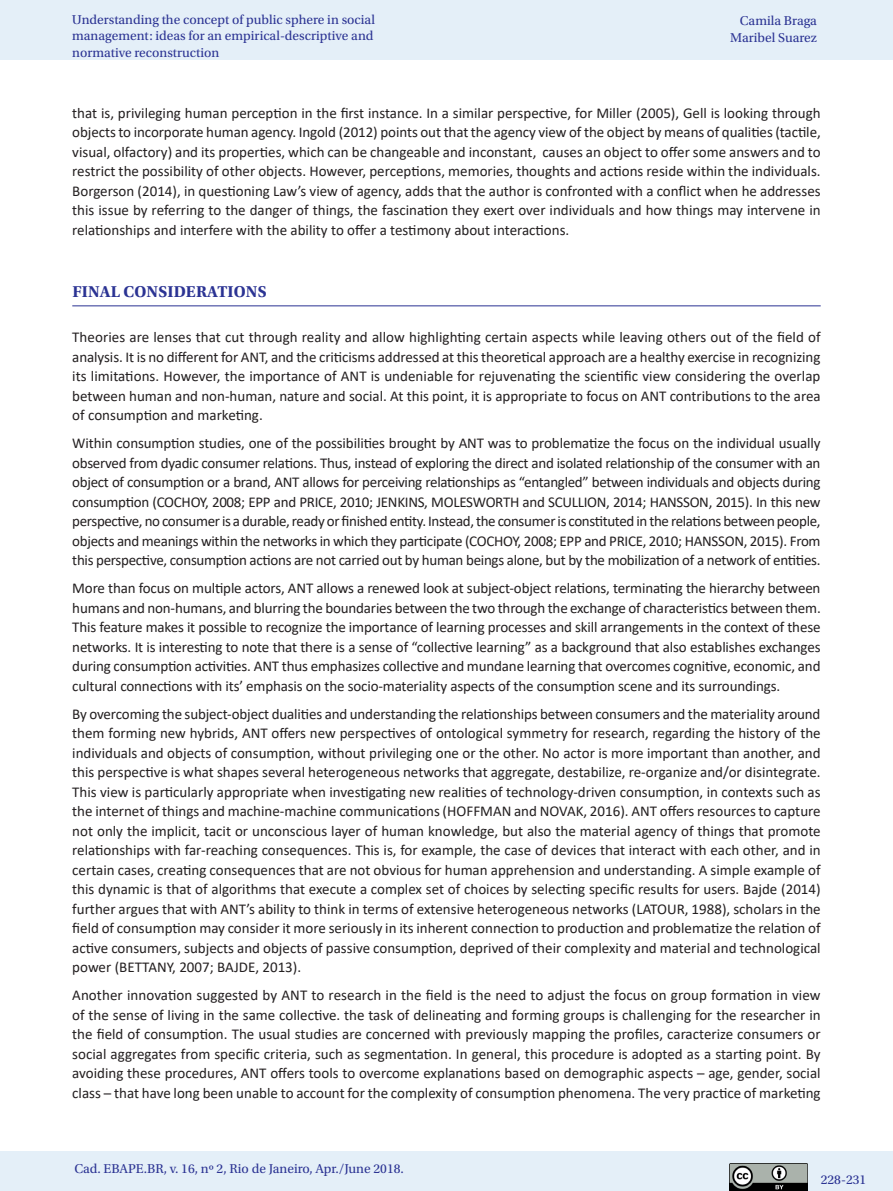
<style>
.page{position:relative;width:893px;height:1191px;background:#fff}
.page>*{position:absolute;margin:0;border:0;box-sizing:border-box;transform-origin:0 0}
._07_1_sub_1{font:700 16.5px "Utopia Std";letter-spacing:.01em;color:#2b3393}
._06_0_texto{font:15px/19.5px "Calibri";color:#231f20;text-align:justify}
.t1{font:13.5px/16.5px "Utopia Std";color:#2b3393;text-align:justify}
</style>
<div class="page">
<div style="left:0;top:1151px;width:893px;height:40px;background:#e4eff8"></div>
<img style="left:730px;top:1163px;width:77px;height:27px">
<div style="left:0;top:0;width:893px;height:60px;background:#e4eff8"></div>
<hr style="left:72px;top:305px;width:749px;height:1px;background:#2b3393">
<p class="t1" style="left:72px;top:11px;width:304px">Understanding the concept of public sphere in social management: ideas for an empirical-descriptive and normative reconstruction</p>
<p class="t1" style="left:730px;top:13px;width:88px;text-align:right">Camila Braga<br>Maribel Suarez</p>
<p class="_06_0_texto" style="left:72px;top:102px;width:750px">that is, privileging human perception in the first instance. In a similar perspective, for Miller (2005), Gell is looking through objects to incorporate human agency. Ingold (2012) points out that the agency view of the object by means of qualities (tactile, visual, olfactory) and its properties, which can be changeable and inconstant, causes an object to offer some answers and to restrict the possibility of other objects. However, perceptions, memories, thoughts and actions reside within the individuals.<br>Borgerson (2014), in questioning Law’s view of agency, adds that the author is confronted with a conflict when he addresses this issue by referring to the danger of things, the fascination they exert over individuals and how things may intervene in relationships and interfere with the ability to offer a testimony about interactions.</p>
<p class="_07_1_sub_1" style="left:72px;top:282px;width:196px">FINAL CONSIDERATIONS</p>
<p class="_06_0_texto" style="left:72px;top:327px;width:750px">Theories are lenses that cut through reality and allow highlighting certain aspects while leaving others out of the field of analysis. It is no different for ANT, and the criticisms addressed at this theoretical approach are a healthy exercise in recognizing its limitations. However, the importance of ANT is undeniable for rejuvenating the scientific view considering the overlap between human and non-human, nature and social. At this point, it is appropriate to focus on ANT contributions to the area of consumption and marketing.</p>
<p class="_06_0_texto" style="left:72px;top:433px;width:750px">Within consumption studies, one of the possibilities brought by ANT was to problematize the focus on the individual usually observed from dyadic consumer relations. Thus, instead of exploring the direct and isolated relationship of the consumer with an object of consumption or a brand, ANT allows for perceiving relationships as “entangled” between individuals and objects during consumption (COCHOY, 2008; EPP and PRICE, 2010; JENKINS, MOLESWORTH and SCULLION, 2014; HANSSON, 2015). In this new perspective, no consumer is a durable, ready or finished entity. Instead, the consumer is constituted in the relations between people, objects and meanings within the networks in which they participate (COCHOY, 2008; EPP and PRICE, 2010; HANSSON, 2015). From this perspective, consumption actions are not carried out by human beings alone, but by the mobilization of a network of entities.</p>
<p class="_06_0_texto" style="left:72px;top:578px;width:750px">More than focus on multiple actors, ANT allows a renewed look at subject-object relations, terminating the hierarchy between humans and non-humans, and blurring the boundaries between the two through the exchange of characteristics between them.<br>This feature makes it possible to recognize the importance of learning processes and skill arrangements in the context of these networks. It is interesting to note that there is a sense of “collective learning” as a background that also establishes exchanges during consumption activities. ANT thus emphasizes collective and mundane learning that overcomes cognitive, economic, and cultural connections with its’ emphasis on the socio-materiality aspects of the consumption scene and its surroundings.</p>
<p class="_06_0_texto" style="left:72px;top:703px;width:750px">By overcoming the subject-object dualities and understanding the relationships between consumers and the materiality around them forming new hybrids, ANT offers new perspectives of ontological symmetry for research, regarding the history of the individuals and objects of consumption, without privileging one or the other. No actor is more important than another, and this perspective is what shapes several heterogeneous networks that aggregate, destabilize, re-organize and/or disintegrate.<br>This view is particularly appropriate when investigating new realities of technology-driven consumption, in contexts such as the internet of things and machine-machine communications (HOFFMAN and NOVAK, 2016). ANT offers resources to capture not only the implicit, tacit or unconscious layer of human knowledge, but also the material agency of things that promote relationships with far-reaching consequences. This is, for example, the case of devices that interact with each other, and in certain cases, creating consequences that are not obvious for human apprehension and understanding. A simple example of this dynamic is that of algorithms that execute a complex set of choices by selecting specific results for users. Bajde (2014) further argues that with ANT’s ability to think in terms of extensive heterogeneous networks (LATOUR, 1988), scholars in the field of consumption may consider it more seriously in its inherent connection to production and problematize the relation of active consumers, subjects and objects of passive consumption, deprived of their complexity and material and technological power (BETTANY, 2007; BAJDE, 2013).</p>
<p class="_06_0_texto" style="left:72px;top:985px;width:750px">Another innovation suggested by ANT to research in the field is the need to adjust the focus on group formation in view of the sense of living in the same collective. the task of delineating and forming groups is challenging for the researcher in the field of consumption. The usual studies are concerned with previously mapping the profiles, caracterize consumers or social aggregates from specific criteria, such as segmentation. In general, this procedure is adopted as a starting point. By avoiding these procedures, ANT offers tools to overcome explanations based on demographic aspects – age, gender, social class – that have long been unable to account for the complexity of consumption phenomena. The very practice of marketing</p>
<p class="t1" style="left:74px;top:1160px;width:331px">Cad. EBAPE.BR, v. 16, nº 2, Rio de Janeiro, Apr./June 2018.</p>
<p class="t1" style="left:821px;top:1171px;width:47px">228-231</p>
</div>
